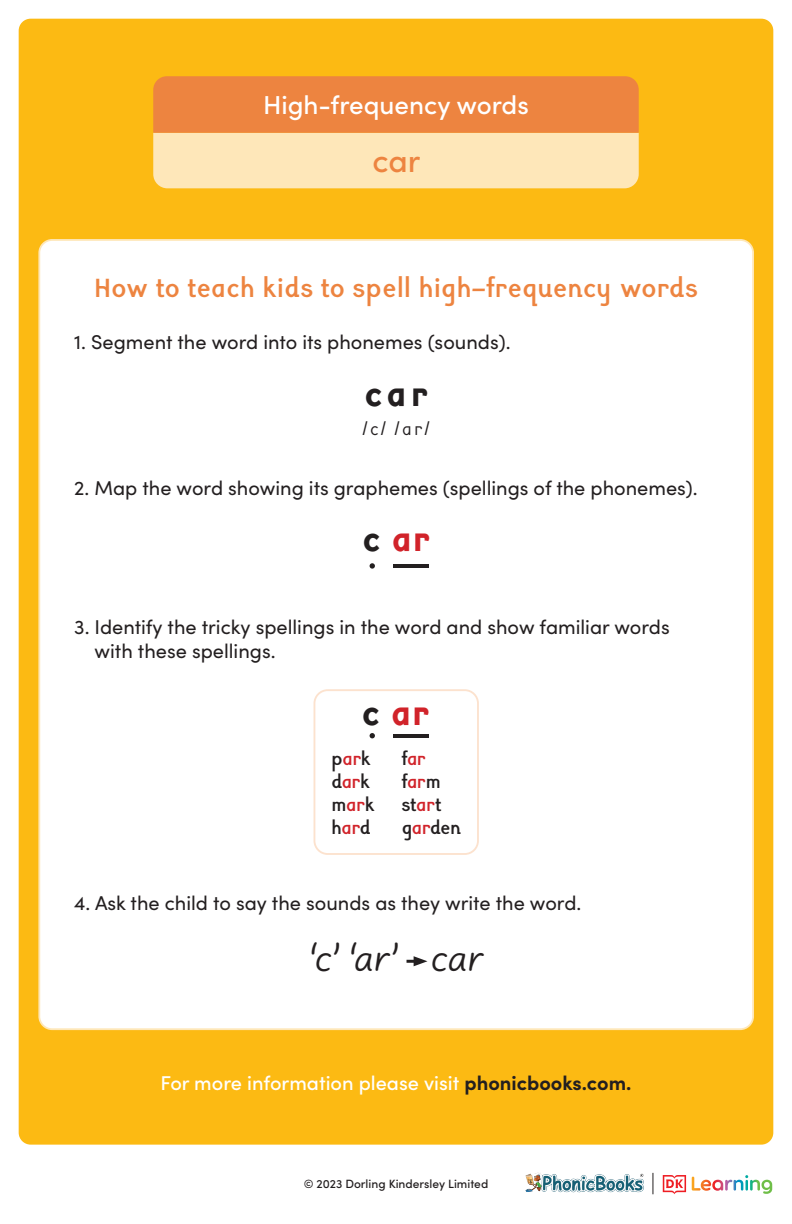
<style>
.page{position:relative;width:792px;height:1224px;background:#fff}
.page>*{position:absolute;margin:0;border:0;box-sizing:border-box;transform-origin:0 0}
.t1{font:500 40px "Sylexiad Sans";color:#d1232a}
.t2{font:500 40px "Sylexiad Sans";color:#231f20}
.t3{font:39px "Uberhand Pro";color:#231f20}
.t4{font:500 32px "Sofia Pro";color:#ed8440}
.t5{font:100 30px "Sylexiad Sans";letter-spacing:.02em;color:#ed8440}
.t6{font:500 26px "Sofia Pro";color:#fff}
.t7{font:100 21px/23px "Sylexiad Sans";color:#231f20}
.t8{font:100 21px "Sylexiad Sans";color:#d1232a}
.t9{font:20px/24px "Sofia Pro";color:#231f20}
.t10{font:500 20px "Sofia Pro";color:#fff}
.t11{font:500 20px "Sylexiad Sans";color:#231f20}
.t12{font:500 12px "Sofia Pro";color:#231f20}
.s1{color:#231f20}
.s2{color:#d1232a}
.s3{font-weight:700;color:#231f20}
</style>
<div class="page">
<div style="left:19px;top:19px;width:754px;height:1126px;background:#fcba13;border-radius:12px"></div>
<svg style="left:652px;top:1173px;width:121px;height:21px"></svg>
<img style="left:525px;top:1173px;width:119px;height:20px">
<div style="left:39px;top:240px;width:714px;height:789px;background:#fff;border-radius:13px"></div>
<svg style="left:153px;top:76px;width:486px;height:112px;background:#f5b47a"></svg>
<svg style="left:370px;top:563px;width:5px;height:6px"></svg>
<hr style="left:393px;top:564px;width:36px;height:4px;background:#231f20">
<div style="left:314px;top:689px;width:165px;height:166px;border:2px solid #fce2ce;border-radius:13px"></div>
<svg style="left:370px;top:733px;width:5px;height:5px"></svg>
<hr style="left:393px;top:734px;width:36px;height:3px;background:#231f20">
<svg style="left:407px;top:956px;width:20px;height:10px"></svg>
<h3 class="t6" style="left:263px;top:86px;width:267px">High-frequency words</h3>
<h3 class="t4" style="left:372px;top:137px;width:49px">car</h3>
<p class="t5" style="left:95px;top:273px;width:605px">How to teach kids to spell high-frequency words</p>
<p class="t9" style="left:74px;top:329px;width:438px">1. Segment the word into its phonemes (sounds).</p>
<p class="t2" style="left:365px;top:374px;width:65px">car</p>
<p class="t11" style="left:363px;top:419px;width:68px">/c/ /ar/</p>
<p class="t9" style="left:74px;top:474px;width:625px">2. Map the word showing its graphemes (spellings of the phonemes).</p>
<p class="t1" style="left:363px;top:519px;width:69px"><span class="s1">c</span> ar</p>
<p class="t9" style="left:95px;top:614px;width:577px;text-indent:-20px">3. Identify the tricky spellings in the word and show familiar words with these spellings.</p>
<p class="t1" style="left:362px;top:693px;width:69px"><span class="s1">c</span> ar</p>
<p class="t7" style="left:331px;top:748px;width:41px">p<span class="s2">ar</span>k</p>
<p class="t7" style="left:331px;top:771px;width:45px">d<span class="s2">ar</span>k m<span class="s2">ar</span>k</p>
<p class="t7" style="left:331px;top:817px;width:40px">h<span class="s2">ar</span>d</p>
<p class="t8" style="left:402px;top:748px;width:25px"><span class="s1">f</span>ar</p>
<p class="t7" style="left:402px;top:771px;width:40px">f<span class="s2">ar</span>m</p>
<p class="t7" style="left:402px;top:794px;width:41px">st<span class="s2">ar</span>t</p>
<p class="t7" style="left:402px;top:817px;width:60px">g<span class="s2">ar</span>den</p>
<p class="t9" style="left:74px;top:890px;width:509px">4. Ask the child to say the sounds as they write the word.</p>
<p class="t3" style="left:309px;top:931px;width:176px">‘c’ ‘ar’ car</p>
<p class="t10" style="left:161px;top:1068px;width:472px">For more information please visit <span class="s3">phonicbooks.com.</span></p>
<p class="t12" style="left:304px;top:1174px;width:186px">© 2023 Dorling Kindersley Limited</p>
</div>
